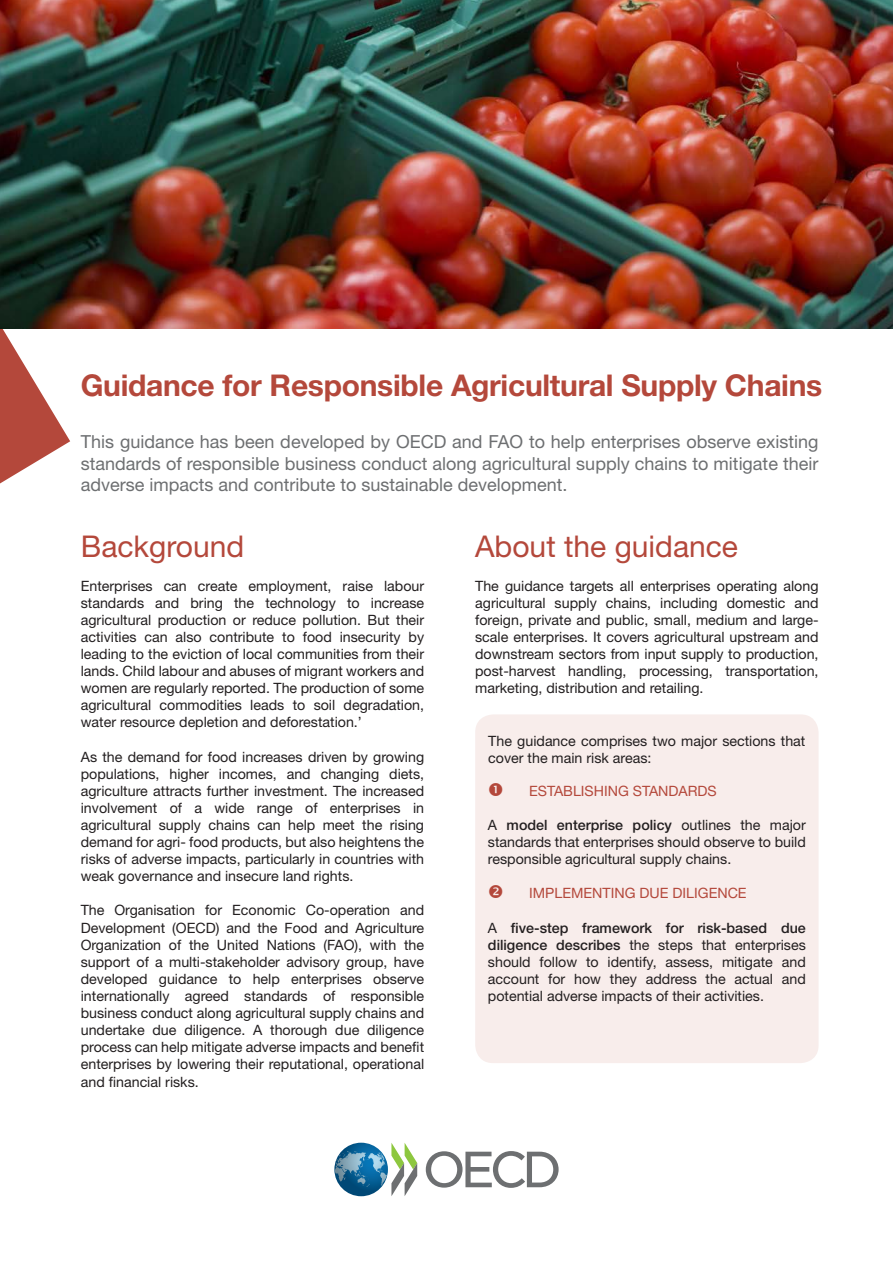
<style>
.page{position:relative;width:893px;height:1263px;background:#fff}
.page>*{position:absolute;margin:0;border:0;box-sizing:border-box;transform-origin:0 0}
.t1{font:700 30px "Helvetica Neue LT Std";letter-spacing:-.01em;color:#b4483b}
.t2{font:30px "Helvetica Neue LT Std";color:#b4483b}
.t3{font:18px/21.6px "Helvetica Neue LT Std";color:#6d6f71;text-align:justify}
.t4{font:14.25px/17.1px "Helvetica Neue LT Std";color:#231f20;text-align:justify}
.t5{font:14.25px "Helvetica Neue LT Std";color:#b4483b}
.s1{font-weight:500}
</style>
<div class="page">
<div style="left:475px;top:714px;width:344px;height:349px;background:#f8edeb;border-radius:18px"></div>
<svg style="left:426px;top:1151px;width:133px;height:37px"></svg>
<svg style="left:334px;top:1143px;width:54px;height:53px;background:#3178a2"></svg>
<svg style="left:347px;top:1150px;width:10px;height:2px"></svg>
<svg style="left:391px;top:1143px;width:26px;height:53px"></svg>
<svg style="left:0;top:328px;width:70px;height:155px"></svg>
<img style="left:0;top:0;width:893px;height:328px">
<h1 class="t1" style="left:81px;top:366px;width:743px">Guidance for Responsible Agricultural Supply Chains</h1>
<p class="t3" style="left:81px;top:431px;width:739px">This guidance has been developed by OECD and FAO to help enterprises observe existing standards of responsible business conduct along agricultural supply chains to mitigate their adverse impacts and contribute to sustainable development.</p>
<h1 class="t2" style="left:81px;top:529px;width:165px">Background</h1>
<p class="t4" style="left:81px;top:577px;width:345px">Enterprises can create employment, raise labour standards and bring the technology to increase agricultural production or reduce pollution. But their activities can also contribute to food insecurity by leading to the eviction of local communities from their lands. Child labour and abuses of migrant workers and women are regularly reported. The production of some agricultural commodities leads to soil degradation, water resource depletion and deforestation.’</p>
<p class="t4" style="left:81px;top:748px;width:345px">As the demand for food increases driven by growing populations, higher incomes, and changing diets, agriculture attracts further investment. The increased involvement of a wide range of enterprises in agricultural supply chains can help meet the rising demand for agri- food products, but also heightens the risks of adverse impacts, particularly in countries with weak governance and insecure land rights.</p>
<p class="t4" style="left:81px;top:902px;width:345px">The Organisation for Economic Co-operation and Development (OECD) and the Food and Agriculture Organization of the United Nations (FAO), with the support of a multi-stakeholder advisory group, have developed guidance to help enterprises observe internationally agreed standards of responsible business conduct along agricultural supply chains and undertake due diligence. A thorough due diligence process can help mitigate adverse impacts and benefit enterprises by lowering their reputational, operational and financial risks.</p>
<h1 class="t2" style="left:475px;top:529px;width:264px">About the guidance</h1>
<p class="t4" style="left:475px;top:577px;width:345px">The guidance targets all enterprises operating along agricultural supply chains, including domestic and foreign, private and public, small, medium and large&shy;scale enterprises. It covers agricultural upstream and downstream sectors from input supply to production, post-harvest handling, processing, transportation, marketing, distribution and retailing.</p>
<p class="t4" style="left:488px;top:732px;width:319px">The guidance comprises two major sections that cover the main risk areas:</p>
<p class="t5" style="left:529px;top:782px;width:189px">ESTABLISHING STANDARDS</p>
<p class="t4" style="left:488px;top:816px;width:319px">A <span class="s1">model enterprise policy</span> outlines the major standards that enterprises should observe to build responsible agricultural supply chains.</p>
<p class="t5" style="left:529px;top:885px;width:219px">IMPLEMENTING DUE DILIGENCE</p>
<p class="t4" style="left:488px;top:919px;width:319px">A <span class="s1">five-step framework for risk-based due diligence describes</span> the steps that enterprises should follow to identify, assess, mitigate and account for how they address the actual and potential adverse impacts of their activities.</p>
</div>
